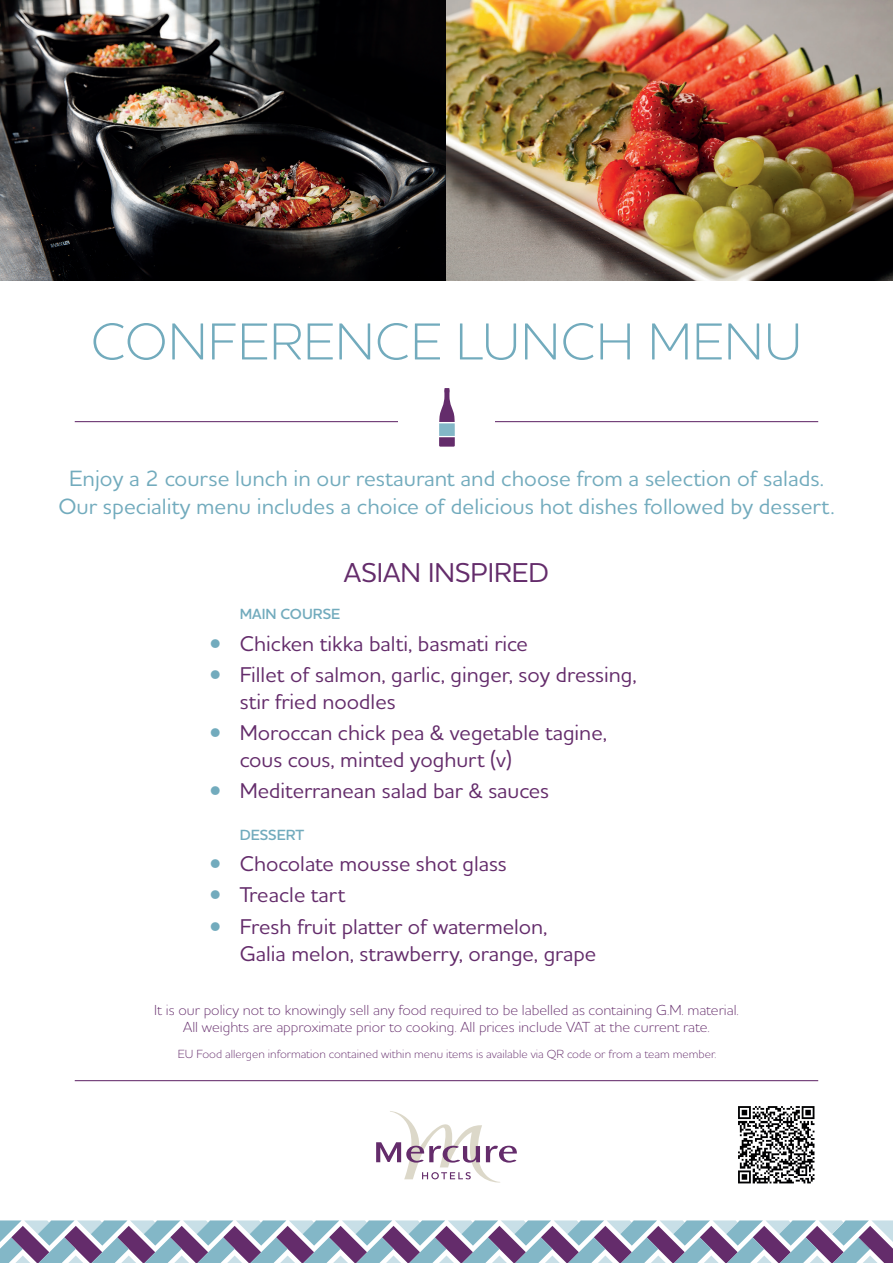
<style>
.page{position:relative;width:893px;height:1263px;background:#fff}
.page>*{position:absolute;margin:0;border:0;box-sizing:border-box;transform-origin:0 0}
.t1{font:300 52.8px "Houschka Alt Pro";letter-spacing:.015em;color:#72abbd}
.t2{font:500 27.75px "Houschka Alt Pro";color:#642c6b}
.t3{font:500 22.5px/27.5px "Houschka Alt Pro";color:#72abbd;text-align:center}
.t4{font:500 21.75px/27px "Houschka Alt Pro";color:#642c6b}
.t5{font:600 15px "Houschka Alt Pro";color:#72abbd}
.t6{font:300 14.85px/17px "Houschka Alt Pro";color:#642c6b;text-align:center}
.t7{font:300 12px "Houschka Alt Pro";color:#642c6b}
.s1{font-weight:300;color:#72abbd}
</style>
<div class="page">
<hr style="left:75px;top:421px;width:743px;height:1px;background:#642c6b">
<div style="left:398px;top:394px;width:97px;height:53px;background:#fff"></div>
<svg style="left:439px;top:388px;width:16px;height:59px"></svg>
<img style="left:0;top:0;width:893px;height:281px">
<svg style="left:0;top:1220px;width:893px;height:43px"></svg>
<svg style="left:376px;top:1111px;width:141px;height:71px"></svg>
<hr style="left:75px;top:1080px;width:743px;height:1px;background:#642c6b">
<img style="left:738px;top:1106px;width:77px;height:78px">
<h1 class="t1" style="left:91px;top:308px;width:713px">CONFERENCE LUNCH MENU</h1>
<p class="t3" style="left:58px;top:464px;width:778px">Enjoy a 2 course lunch in our restaurant and choose from a selection of salads.<br>Our speciality menu includes a choice of delicious hot dishes followed by dessert.</p>
<p class="t2" style="left:344px;top:555px;width:207px">ASIAN INSPIRED</p>
<p class="t5" style="left:240px;top:605px;width:102px">MAIN COURSE</p>
<p class="t4" style="left:210px;top:629px;width:320px"><span class="s1">•</span> Chicken tikka balti, basmati rice</p>
<p class="t4" style="left:240px;top:660px;width:398px;text-indent:-30px"><span class="s1">•</span> Fillet of salmon, garlic, ginger, soy dressing, stir fried noodles</p>
<p class="t4" style="left:240px;top:719px;width:369px;text-indent:-30px"><span class="s1">•</span> Moroccan chick pea &amp; vegetable tagine, cous cous, minted yoghurt (v)</p>
<p class="t4" style="left:210px;top:777px;width:341px"><span class="s1">•</span> Mediterranean salad bar &amp; sauces</p>
<p class="t5" style="left:240px;top:825px;width:66px">DESSERT</p>
<p class="t4" style="left:210px;top:849px;width:298px"><span class="s1">•</span> Chocolate mousse shot glass</p>
<p class="t4" style="left:210px;top:881px;width:137px"><span class="s1">•</span> Treacle tart</p>
<p class="t4" style="left:240px;top:912px;width:358px;text-indent:-30px"><span class="s1">•</span> Fresh fruit platter of watermelon,<br>Galia melon, strawberry, orange, grape</p>
<p class="t6" style="left:154px;top:1001px;width:586px">It is our policy not to knowingly sell any food required to be labelled as containing G.M. material.<br>All weights are approximate prior to cooking. All prices include VAT at the current rate.</p>
<p class="t7" style="left:178px;top:1046px;width:540px">EU Food allergen information contained within menu items is available via QR code or from a team member.</p>
</div>
